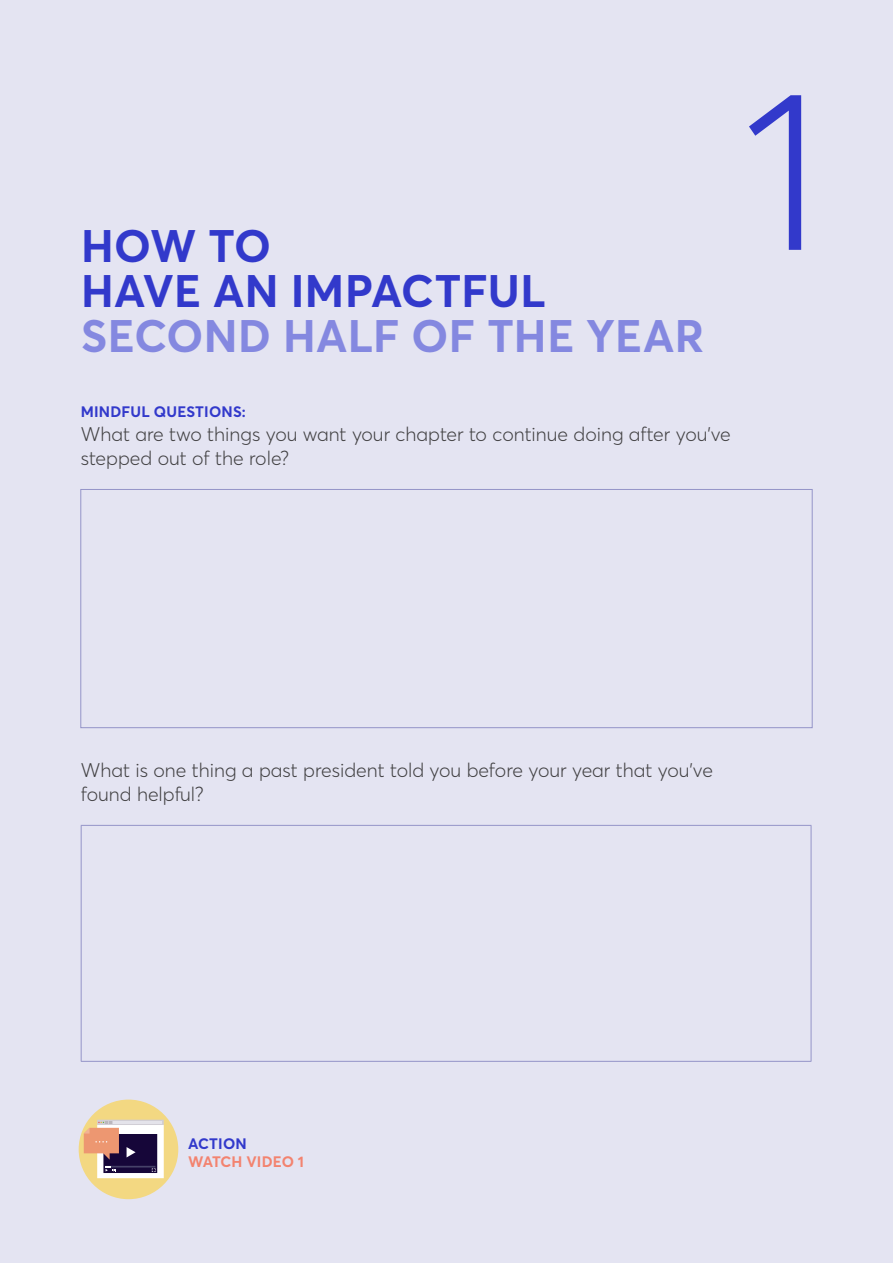
<style>
.page{position:relative;width:893px;height:1263px;background:#e4e4f2}
.page>*{position:absolute;margin:0;border:0;box-sizing:border-box;transform-origin:0 0}
.t1{font:300 225px "Averta PE";color:#3239cb}
.t2{font:700 45px/45px "Averta PE";letter-spacing:.005em;color:#3239cb}
.t3{font:700 45px "Averta PE";letter-spacing:.01em;color:#8488e0}
.t4{font:300 19.5px/24px "Averta PE";color:#414042}
.t5{font:700 15px "Averta PE";letter-spacing:.01em;color:#3239cb}
.t6{font:700 15px "Averta PE";color:#f3836f}
</style>
<div class="page">
<hr style="left:892px;top:0;width:1px;height:1263px;background:#fdeae9">
<div style="left:79px;top:1099px;width:99px;height:100px;background:#f3d882;border-radius:50%"></div>
<div style="left:97px;top:1120px;width:67px;height:5px;background:#d1ced5"></div>
<svg style="left:84px;top:1121px;width:80px;height:57px;background:#a1888c"></svg>
<div style="left:80px;top:489px;width:733px;height:239px;border:1px solid #9494c8"></div>
<hr style="left:81px;top:825px;width:730px;height:1px;background:#9494c8">
<hr style="left:81px;top:826px;width:1px;height:235px;background:#9494c8">
<hr style="left:811px;top:826px;width:1px;height:235px;background:#9494c8">
<hr style="left:81px;top:1061px;width:730px;height:1px;background:#9494c8">
<h2 class="t2" style="left:81px;top:221px;width:466px">HOW TO<br>HAVE AN IMPACTFUL</h2>
<h2 class="t3" style="left:81px;top:304px;width:625px">SECOND HALF OF THE YEAR</h2>
<h1 class="t1" style="left:744px;top:17px;width:80px">1</h1>
<p class="t5" style="left:81px;top:401px;width:166px">MINDFUL QUESTIONS:</p>
<p class="t4" style="left:81px;top:421px;width:651px">What are two things you want your chapter to continue doing after you’ve stepped out of the role?</p>
<p class="t4" style="left:81px;top:757px;width:634px">What is one thing a past president told you before your year that you’ve found helpful?</p>
<p class="t5" style="left:188px;top:1133px;width:60px">ACTION</p>
<p class="t6" style="left:188px;top:1151px;width:117px">WATCH VIDEO 1</p>
</div>
